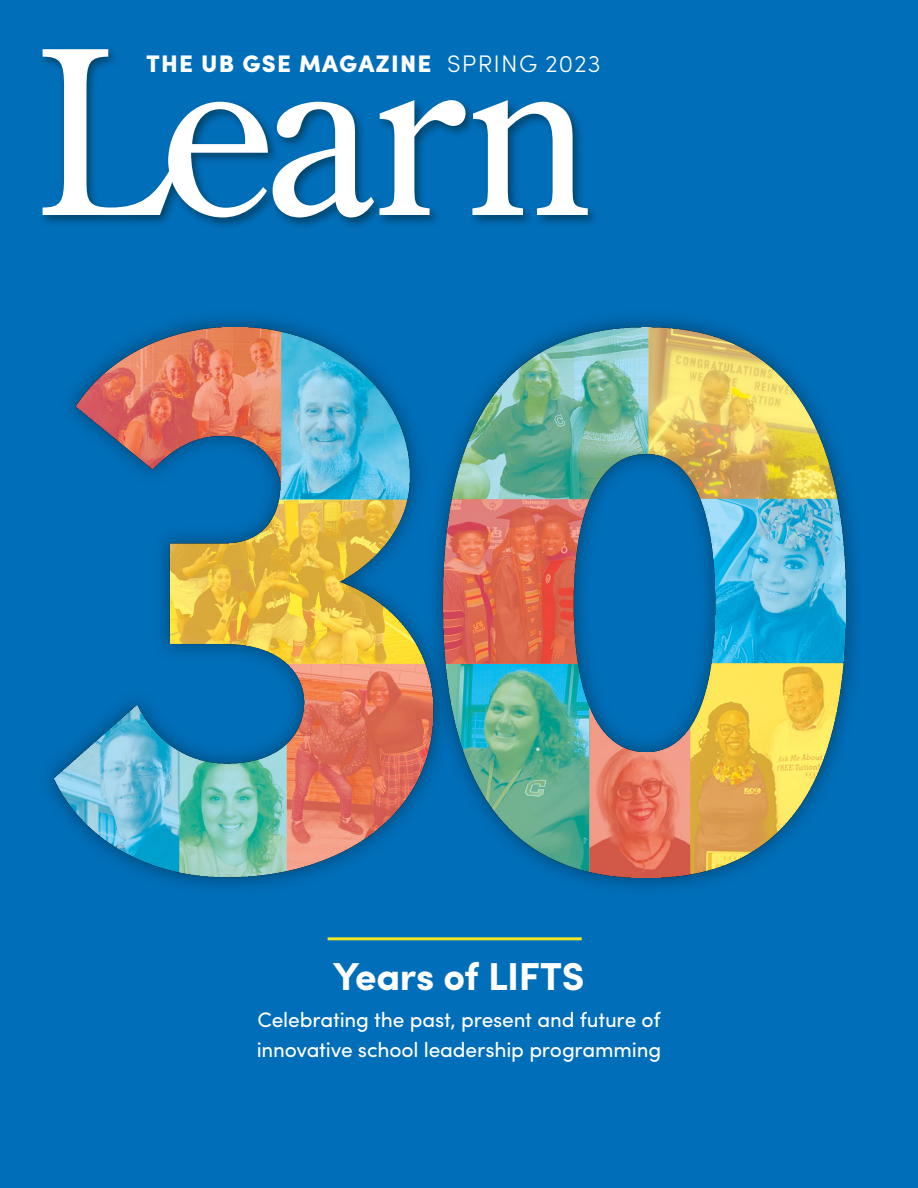
<style>
.page{position:relative;width:918px;height:1188px;background:#006eb9}
.page>*{position:absolute;margin:0;border:0;box-sizing:border-box;transform-origin:0 0}
.t1{font:226.5px "Century Old Style Std";letter-spacing:-.005em;color:#fff}
.t2{font:700 39px "Sofia Pro";letter-spacing:-.01em;color:#fff}
.t3{font:900 24px "Sofia Pro";letter-spacing:.05em;color:#fff}
.t4{font:21px/30px "Sofia Pro";letter-spacing:-.01em;color:#fff}
.s1{font-weight:300}
</style>
<div class="page">
<div style="left:39px;top:45px;width:561px;height:185px;background:#003146;opacity:.7"></div>
<hr style="left:328px;top:937px;width:254px;height:3px;background:#eee824">
<div style="left:38px;top:309px;width:827px;height:587px;background:#003146;opacity:.6"></div>
<img style="left:55px;top:328px;width:791px;height:550px">
<h1 class="t1" style="left:35px;top:-13px;width:559px">Learn</h1>
<p class="t3" style="left:146px;top:45px;width:456px">THE UB GSE MAGAZINE <span class="s1">SPRING 2023</span></p>
<h2 class="t2" style="left:333px;top:946px;width:253px">Years of LIFTS</h2>
<p class="t4" style="left:257px;top:1003px;width:406px">Celebrating the past, present and future of innovative school leadership programming</p>
</div>
